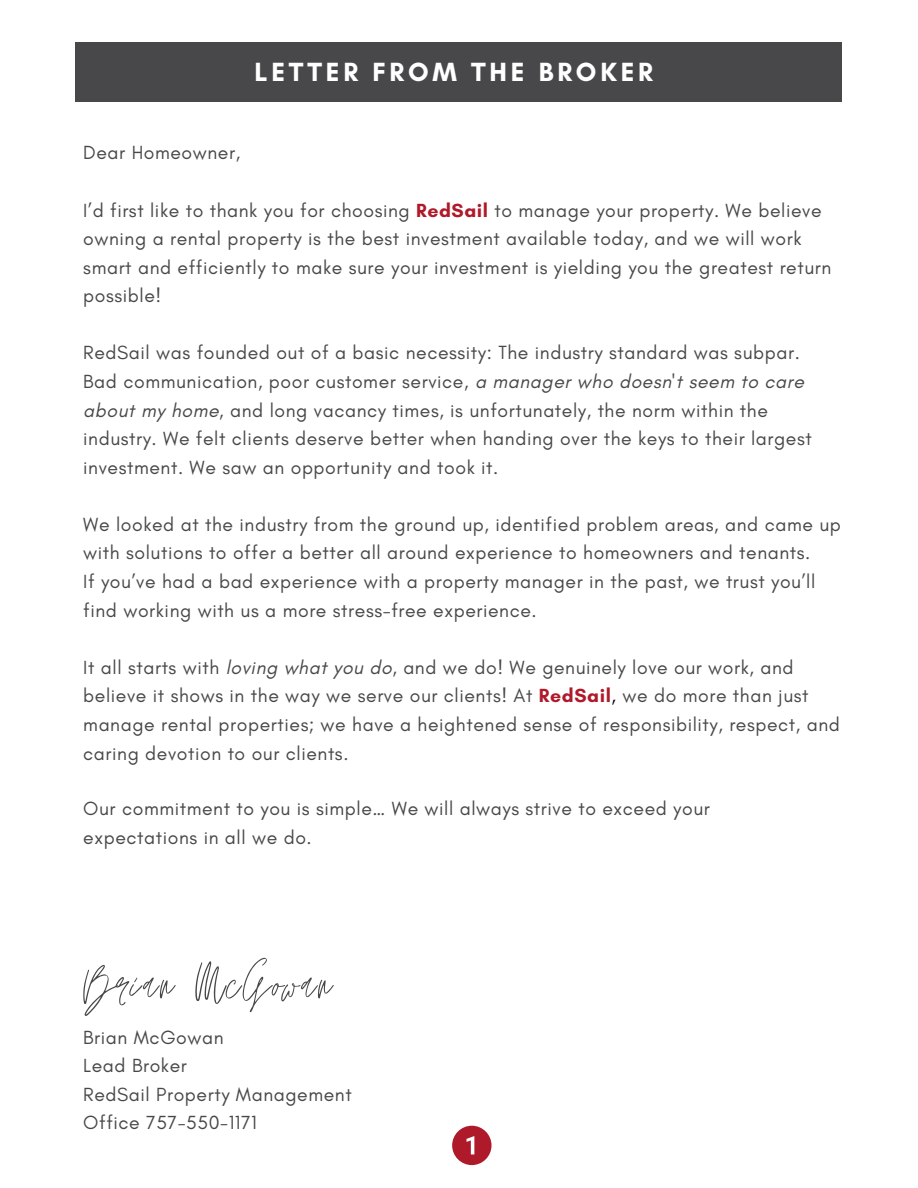
<style>
.page{position:relative;width:918px;height:1188px;background:#fff}
.page>*{position:absolute;margin:0;border:0;box-sizing:border-box;transform-origin:0 0}
.t1{font:68.85px "Jonathan";letter-spacing:.03em;color:#48484a}
.t2{font:700 26.85px "Glacial Indifference";letter-spacing:.14em;color:#fff}
.t3{font:19.35px/28.7px "Glacial Indifference";letter-spacing:.03em;color:#48484a}
.s1{font-weight:700;color:#af1a2b}
.s2{font-style:italic}
.s3{color:#000}
</style>
<div class="page">
<div style="left:76px;top:42px;width:766px;height:59px;background:#48484a"></div>
<svg style="left:452px;top:1126px;width:40px;height:39px"></svg>
<h2 class="t2" style="left:255px;top:55px;width:400px">LETTER FROM THE BROKER</h2>
<p class="t3" style="left:83px;top:138px;width:158px">Dear Homeowner,</p>
<p class="t3" style="left:83px;top:195px;width:750px">I’d first like to thank you for choosing <span class="s1">RedSail</span> to manage your property. We believe owning a rental property is the best investment available today, and we will work smart and efficiently to make sure your investment is yielding you the greatest return possible!</p>
<p class="t3" style="left:83px;top:338px;width:730px">RedSail was founded out of a basic necessity: The industry standard was subpar.<br>Bad communication, poor customer service, <span class="s2">a manager who doesn't seem to care about my home</span>, and long vacancy times, is unfortunately, the norm within the industry. We felt clients deserve better when handing over the keys to their largest investment. We saw an opportunity and took it.</p>
<p class="t3" style="left:83px;top:510px;width:759px">We looked at the industry from the ground up, identified problem areas, and came up with solutions to offer a better all around experience to homeowners and tenants.<br>If you’ve had a bad experience with a property manager in the past, we trust you’ll find working with us a more stress-free experience.</p>
<p class="t3" style="left:83px;top:653px;width:758px">It all starts with <span class="s2">loving what you do</span>, and we do! We genuinely love our work, and believe it shows in the way we serve our clients! At <span class="s1">RedSail</span><span class="s3">,</span> we do more than just manage rental properties; we have a heightened sense of responsibility, respect, and caring devotion to our clients.</p>
<p class="t3" style="left:83px;top:794px;width:628px">Our commitment to you is simple… We will always strive to exceed your expectations in all we do.</p>
<h1 class="t1" style="left:83px;top:946px;width:250px">Brian McGowan</h1>
<p class="t3" style="left:83px;top:1023px;width:270px">Brian McGowan<br>Lead Broker<br>RedSail Property Management<br>Office 757-550-1171</p>
</div>
